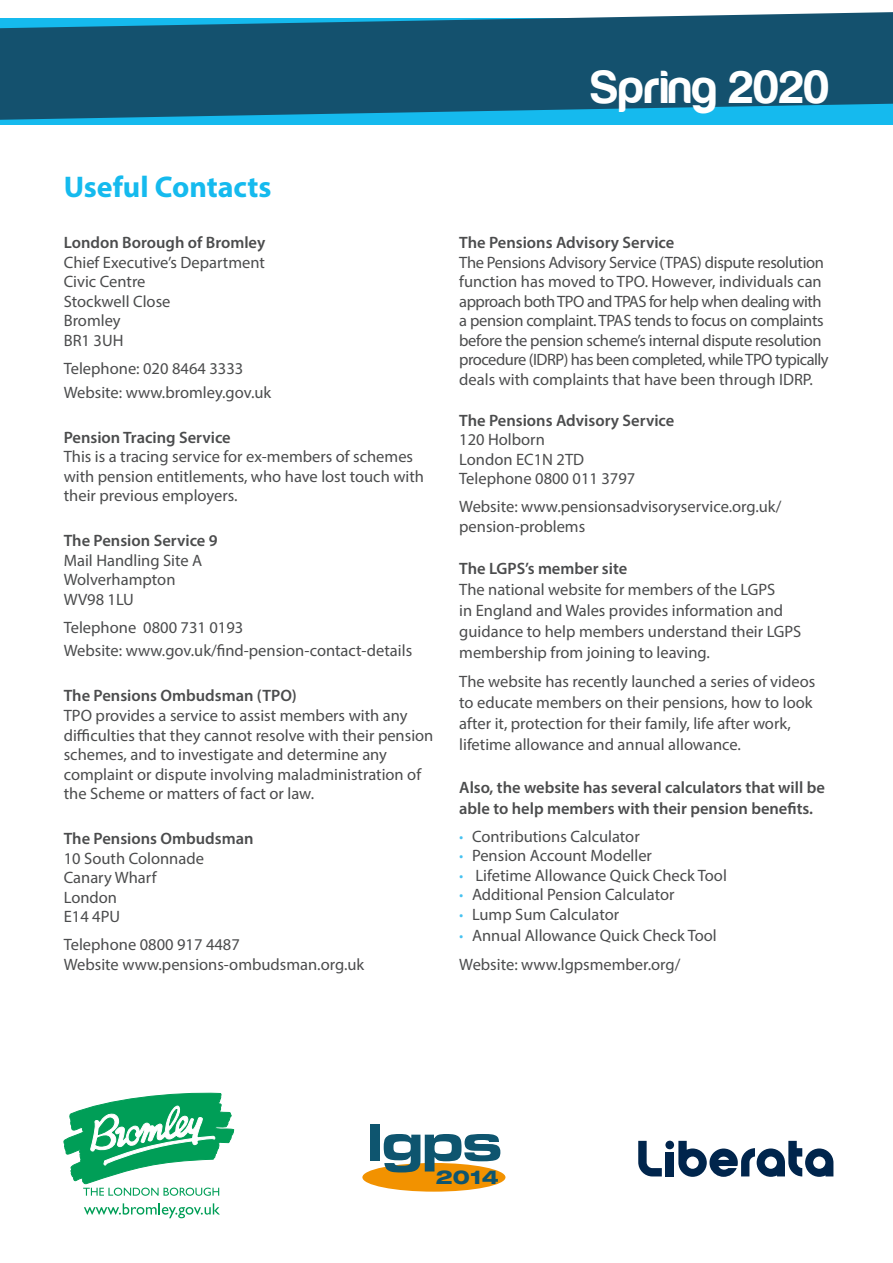
<style>
.page{position:relative;width:893px;height:1263px;background:#fff}
.page>*{position:absolute;margin:0;border:0;box-sizing:border-box;transform-origin:0 0}
.t1{font:48px "Harabara";letter-spacing:.02em;color:#fff}
.Heading{font:700 30px "Myriad Pro";color:#15baee}
.Body_Copy{font:800 expanded 19.2px "Helvetica Neue";color:#0e556f}
.Body_Copy-2{font:16.5px/19.5px "Myriad Pro";color:#4b4c4d}
.Body_Copy-3{font:16.5px/19.5px "Myriad Pro";letter-spacing:-.02em;color:#4b4c4d}
.Body_Copy-4{font:600 16.5px/21px "Myriad Pro";color:#4b4c4d}
.s1{font-weight:600}
.s2{font-weight:700;color:#48c2f0}
</style>
<div class="page">
<div style="left:362px;top:1163px;width:143px;height:29px;background:#f29200;border-radius:50%"></div>
<div style="left:370px;top:1124px;width:10px;height:37px;background:#0e556f"></div>
<svg style="left:384px;top:1134px;width:116px;height:38px"></svg>
<svg style="left:63px;top:1092px;width:171px;height:104px"></svg>
<svg style="left:84px;top:1203px;width:136px;height:15px"></svg>
<svg style="left:638px;top:1141px;width:195px;height:36px"></svg>
<div style="left:0;top:18px;width:893px;height:107px;background:#15baee"></div>
<svg style="left:0;top:12px;width:893px;height:108px;background:#1e6482"></svg>
<p class="Heading" style="left:64px;top:167px;width:209px">Useful Contacts</p>
<p class="Body_Copy-4" style="left:64px;top:232px;width:203px">London Borough of Bromley</p>
<p class="Body_Copy-2" style="left:64px;top:252px;width:203px">Chief Executive’s Department</p>
<p class="Body_Copy-2" style="left:64px;top:272px;width:83px">Civic Centre</p>
<p class="Body_Copy-2" style="left:64px;top:291px;width:108px">Stockwell Close</p>
<p class="Body_Copy-2" style="left:64px;top:311px;width:58px">Bromley</p>
<p class="Body_Copy-2" style="left:64px;top:330px;width:61px">BR1 3UH</p>
<p class="Body_Copy-2" style="left:64px;top:358px;width:181px">Telephone: 020 8464 3333</p>
<p class="Body_Copy-2" style="left:64px;top:382px;width:209px">Website: www.bromley.gov.uk</p>
<p class="Body_Copy-4" style="left:64px;top:426px;width:169px">Pension Tracing Service</p>
<p class="Body_Copy-2" style="left:64px;top:447px;width:362px">This is a tracing service for ex-members of schemes with pension entitlements, who have lost touch with their previous employers.</p>
<p class="Body_Copy-4" style="left:64px;top:530px;width:155px">The Pension Service 9</p>
<p class="Body_Copy-2" style="left:64px;top:550px;width:140px">Mail Handling Site A</p>
<p class="Body_Copy-2" style="left:64px;top:570px;width:113px">Wolverhampton</p>
<p class="Body_Copy-2" style="left:64px;top:589px;width:72px">WV98 1LU</p>
<p class="Body_Copy-2" style="left:64px;top:617px;width:181px">Telephone 0800 731 0193</p>
<p class="Body_Copy-2" style="left:64px;top:641px;width:350px">Website: www.gov.uk/find-pension-contact-details</p>
<p class="Body_Copy-4" style="left:64px;top:685px;width:234px">The Pensions Ombudsman (TPO)</p>
<p class="Body_Copy-2" style="left:64px;top:705px;width:371px">TPO provides a service to assist members with any difficulties that they cannot resolve with their pension schemes, and to investigate and determine any complaint or dispute involving maladministration of the Scheme or matters of fact or law.</p>
<p class="Body_Copy-4" style="left:64px;top:827px;width:191px">The Pensions Ombudsman</p>
<p class="Body_Copy-2" style="left:64px;top:848px;width:142px">10 South Colonnade</p>
<p class="Body_Copy-2" style="left:64px;top:867px;width:94px">Canary Wharf</p>
<p class="Body_Copy-2" style="left:64px;top:887px;width:58px">London<br>E14 4PU</p>
<p class="Body_Copy-2" style="left:64px;top:934px;width:178px">Telephone 0800 917 4487</p>
<p class="Body_Copy-2" style="left:64px;top:954px;width:302px">Website www.pensions-ombudsman.org.uk</p>
<p class="t1" style="left:591px;top:62px;width:240px">Spring 2020</p>
<p class="Body_Copy-4" style="left:459px;top:232px;width:217px">The Pensions Advisory Service</p>
<p class="Body_Copy-3" style="left:459px;top:252px;width:371px">The Pensions Advisory Service (TPAS) dispute resolution function has moved to TPO. However, individuals can approach both TPO and TPAS for help when dealing with a pension complaint. TPAS tends to focus on complaints before the pension scheme’s internal dispute resolution procedure (IDRP) has been completed, while TPO typically deals with complaints that have been through IDRP.</p>
<p class="Body_Copy-4" style="left:459px;top:409px;width:217px">The Pensions Advisory Service</p>
<p class="Body_Copy-2" style="left:459px;top:430px;width:87px">120 Holborn</p>
<p class="Body_Copy-2" style="left:459px;top:449px;width:126px">London EC1N 2TD</p>
<p class="Body_Copy-2" style="left:459px;top:469px;width:178px">Telephone 0800 011 3797</p>
<p class="Body_Copy-2" style="left:459px;top:497px;width:324px">Website: www.pensionsadvisoryservice.org.uk/ pension-problems</p>
<p class="Body_Copy-2" style="left:459px;top:558px;width:344px;line-height:21px"><span class="s1">The LGPS’s member site<br></span>The national website for members of the LGPS<br>in England and Wales provides information and guidance to help members understand their LGPS membership from joining to leaving.</p>
<p class="Body_Copy-2" style="left:459px;top:671px;width:358px;line-height:21px">The website has recently launched a series of videos to educate members on their pensions, how to look after it, protection for their family, life after work, lifetime allowance and annual allowance.</p>
<p class="Body_Copy-4" style="left:459px;top:776px;width:367px">Also, the website has several calculators that will be able to help members with their pension benefits.</p>
<p class="Body_Copy-2" style="left:459px;top:826px;width:182px"><span class="s2">·</span> Contributions Calculator</p>
<p class="Body_Copy-2" style="left:459px;top:846px;width:194px"><span class="s2">·</span> Pension Account Modeller</p>
<p class="Body_Copy-2" style="left:459px;top:865px;width:269px"><span class="s2">·</span> Lifetime Allowance Quick Check Tool</p>
<p class="Body_Copy-2" style="left:459px;top:885px;width:217px"><span class="s2">·</span> Additional Pension Calculator</p>
<p class="Body_Copy-2" style="left:459px;top:904px;width:161px"><span class="s2">·</span> Lump Sum Calculator</p>
<p class="Body_Copy-2" style="left:459px;top:925px;width:259px"><span class="s2">·</span> Annual Allowance Quick Check Tool</p>
<p class="Body_Copy-2" style="left:459px;top:955px;width:223px">Website: www.lgpsmember.org/</p>
<p class="Body_Copy" style="left:436px;top:1165px;width:64px">2014</p>
</div>
